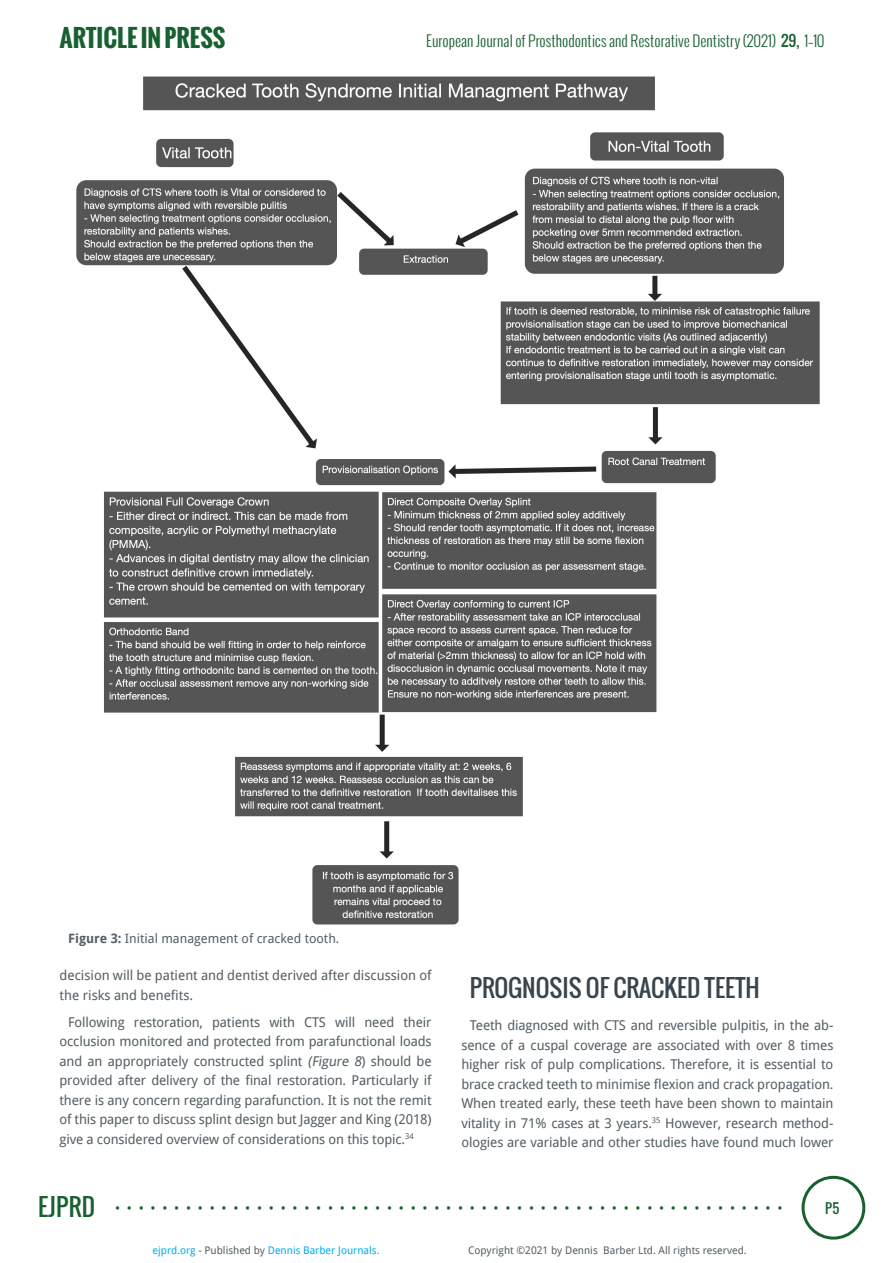
<style>
.page{position:relative;width:893px;height:1263px;background:#fff}
.page>*{position:absolute;margin:0;border:0;box-sizing:border-box;transform-origin:0 0}
.t1{font:24px "Oswald";color:#39444d}
.t2{font:700 24px "Oswald";color:#186030}
.t3{font:300 15px "Oswald";color:#186030}
.Body_Text{font:13.5px/19.5px "Droid Sans";letter-spacing:-.01em;color:#535e64;text-align:justify}
.t4{font:13.5px "Droid Sans";color:#186030}
.t5{font:13.5px "Oswald";color:#186030}
.Inline_Figure_Text{font:12.9px "Droid Sans";color:#535e64}
.t6{font:10.5px "Droid Sans";color:#535e64}
.t7{font:10.5px "Droid Sans";color:#00aeef}
.s1{font-weight:400}
.s2{font-weight:700}
.s3{font-family:"Oswald";font-size:24px}
.s4{color:#535e64}
</style>
<div class="page">
<img style="left:76px;top:77px;width:744px;height:848px">
<div style="left:801px;top:1176px;width:64px;height:63px;border:3px solid #186030;border-radius:50%"></div>
<h1 class="t2" style="left:60px;top:20px;width:167px">ARTICLE IN PRESS</h1>
<p class="t3" style="left:426px;top:31px;width:400px">European Journal of Prosthodontics and Restorative Dentistry (2021) <span class="s1">29,</span> 1–10</p>
<p class="Inline_Figure_Text" style="left:68px;top:929px;width:273px"><span class="s2">Figure 3:</span> Initial management of cracked tooth.</p>
<p class="Body_Text" style="left:60px;top:965px;width:374px">decision will be patient and dentist derived after discussion of the risks and benefits.</p>
<p class="Body_Text" style="left:60px;top:1012px;width:374px;text-indent:9px">Following restoration, patients with CTS will need their occlusion monitored and protected from parafunctional loads and an appropriately constructed splint (Figure 8) should be provided after delivery of the final restoration. Particularly if there is any concern regarding parafunction. It is not the remit of this paper to discuss splint design but Jagger and King (2018) give a considered overview of considerations on this topic.<sup>34</sup></p>
<h2 class="t1" style="left:470px;top:970px;width:291px">PROGNOSIS OF CRACKED TEETH</h2>
<p class="Body_Text" style="left:461px;top:1015px;width:374px;text-indent:9px">Teeth diagnosed with CTS and reversible pulpitis, in the ab&shy;sence of a cuspal coverage are associated with over 8 times higher risk of pulp complications. Therefore, it is essential to brace cracked teeth to minimise flexion and crack propagation.<br>When treated early, these teeth have been shown to maintain vitality in 71% cases at 3 years.<sup>35</sup> However, research method&shy;ologies are variable and other studies have found much lower</p>
<p class="t4" style="left:38px;top:1199px;width:746px"><span class="s3">EJPRD</span> •••••••••••••••••••••••••••••••••••••••••••••••••••••••••</p>
<p class="t7" style="left:152px;top:1243px;width:228px">ejprd.org <span class="s4">- Published by</span> Dennis Barber Journals.</p>
<p class="t6" style="left:468px;top:1243px;width:280px">Copyright ©2021 by Dennis Barber Ltd. All rights reserved.</p>
<p class="t5" style="left:825px;top:1198px;width:16px">P5</p>
</div>
